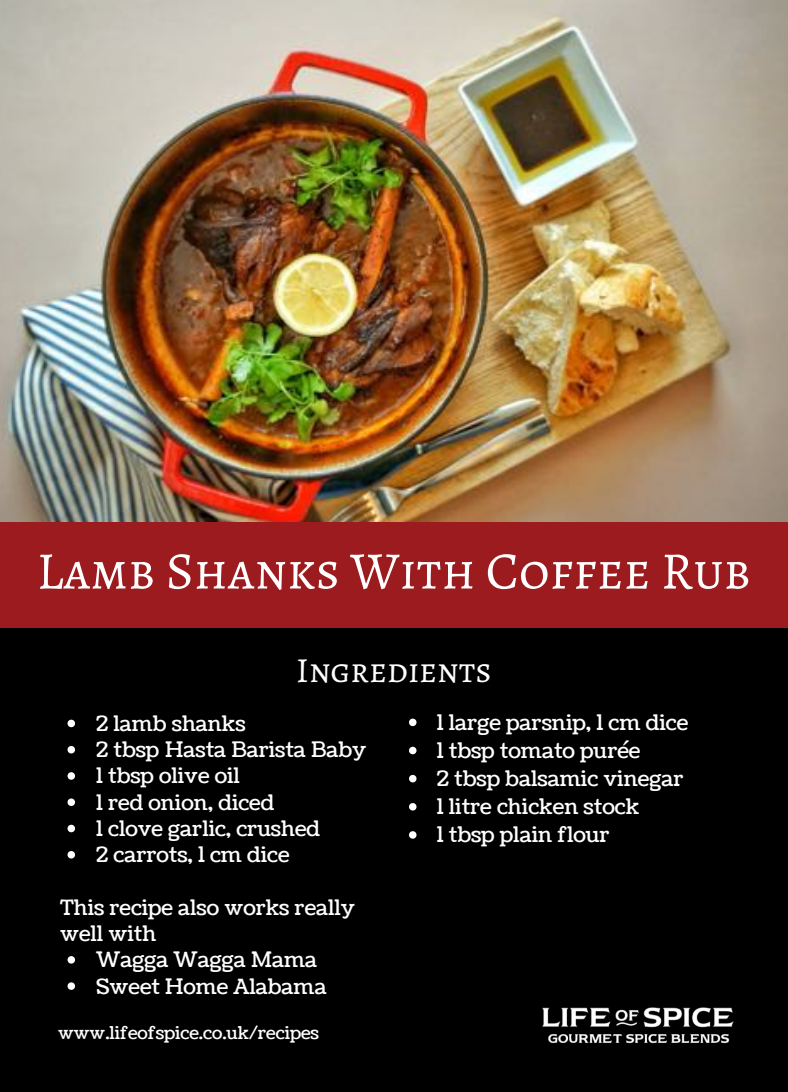
<style>
.page{position:relative;width:788px;height:1092px;background:#fff}
.page>*{position:absolute;margin:0;border:0;box-sizing:border-box;transform-origin:0 0}
.t1{font:52.75px "Alegreya SC";color:#fff}
.t2{font:35.25px "Alegreya SC";color:#fff}
.t3{font:21.25px/26.2px "Coustard";color:#fff}
.t4{font:17.5px "Coustard";color:#fff}
</style>
<div class="page">
<div style="left:0;top:0;width:788px;height:1091px;background:#000"></div>
<svg style="left:68px;top:719px;width:7px;height:8px"></svg>
<svg style="left:68px;top:746px;width:7px;height:7px"></svg>
<svg style="left:68px;top:772px;width:7px;height:7px"></svg>
<svg style="left:68px;top:798px;width:7px;height:7px"></svg>
<svg style="left:68px;top:824px;width:7px;height:8px"></svg>
<svg style="left:68px;top:851px;width:7px;height:7px"></svg>
<svg style="left:68px;top:956px;width:7px;height:7px"></svg>
<svg style="left:68px;top:982px;width:7px;height:7px"></svg>
<svg style="left:409px;top:718px;width:7px;height:8px"></svg>
<svg style="left:409px;top:746px;width:7px;height:8px"></svg>
<svg style="left:409px;top:774px;width:7px;height:8px"></svg>
<svg style="left:409px;top:803px;width:7px;height:7px"></svg>
<svg style="left:409px;top:831px;width:7px;height:7px"></svg>
<img style="left:0;top:0;width:788px;height:522px">
<div style="left:0;top:522px;width:788px;height:105px;background:#9c1b1f"></div>
<img style="left:542px;top:1007px;width:191px;height:37px">
<h1 class="t1" style="left:37px;top:534px;width:715px">Lamb Shanks With Coffee Rub</h1>
<h2 class="t2" style="left:296px;top:645px;width:197px">Ingredients</h2>
<p class="t3" style="left:96px;top:711px;width:272px">2 lamb shanks<br>2 tbsp Hasta Barista Baby<br>1 tbsp olive oil<br>1 red onion, diced<br>1 clove garlic, crushed<br>2 carrots, 1 cm dice</p>
<p class="t3" style="left:60px;top:894px;width:297px">This recipe also works really well with</p>
<p class="t3" style="left:96px;top:947px;width:232px">Wagga Wagga Mama<br>Sweet Home Alabama</p>
<p class="t4" style="left:58px;top:1020px;width:262px">www.lifeofspice.co.uk/recipes</p>
<p class="t3" style="left:437px;top:709px;width:253px;line-height:28px">1 large parsnip, 1 cm dice<br>1 tbsp tomato purée<br>2 tbsp balsamic vinegar<br>1 litre chicken stock<br>1 tbsp plain flour</p>
</div>
